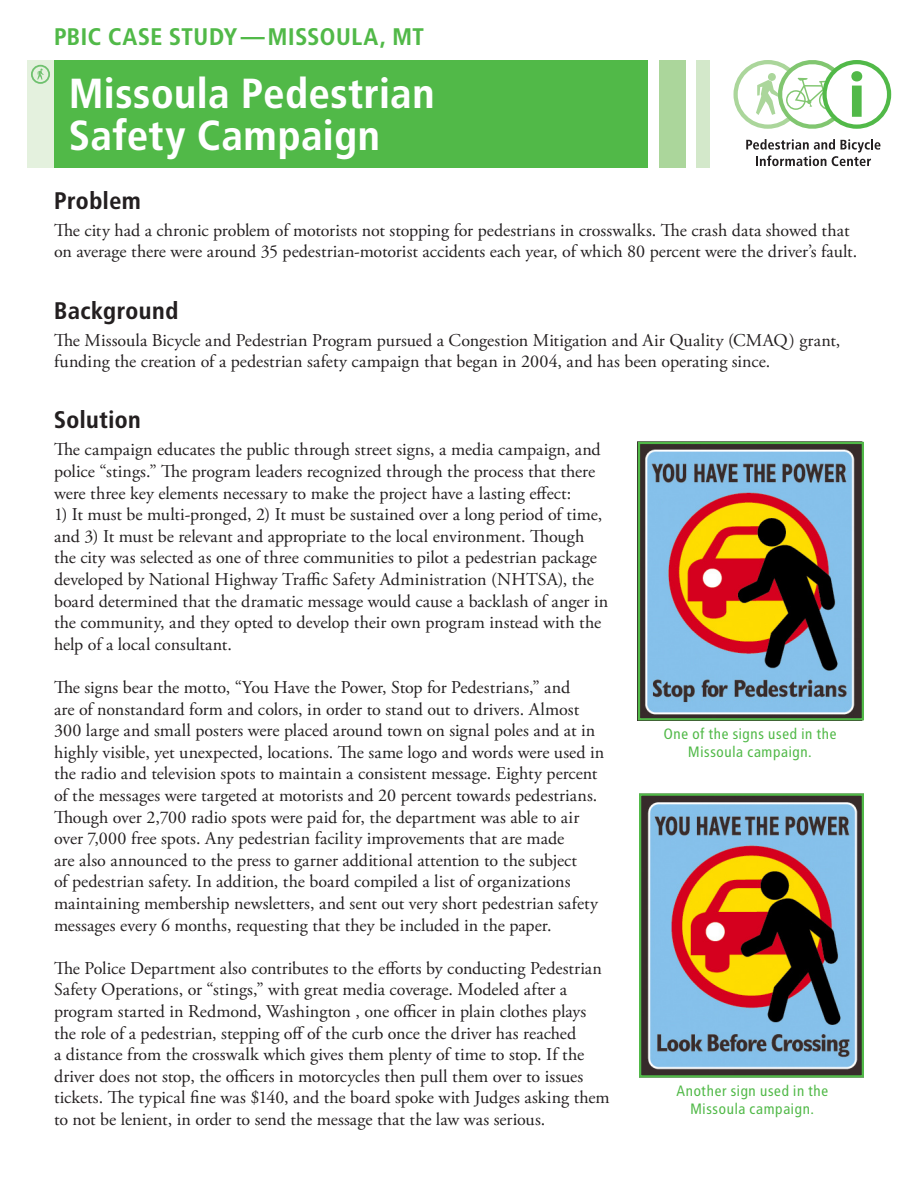
<style>
.page{position:relative;width:918px;height:1188px;background:#fff}
.page>*{position:absolute;margin:0;border:0;box-sizing:border-box;transform-origin:0 0}
.t1{font:700 42px/42px "Transit";letter-spacing:-.005em;color:#fff}
.H1a{font:700 24px "Transit";letter-spacing:.005em;color:#51b948}
.t2{font:700 24px "Transit";color:#231f20}
.mainContent{font:18px/21.6px "Adobe Garamond Pro";color:#231f20}
.t3{font:15px/18px "Transit";letter-spacing:.005em;color:#51b948;text-align:center}
</style>
<div class="page">
<div style="left:54px;top:60px;width:594px;height:108px;background:#51b948"></div>
<div style="left:27px;top:60px;width:27px;height:108px;background:#e4f1de"></div>
<div style="left:696px;top:60px;width:14px;height:108px;background:#d3e8ca"></div>
<div style="left:659px;top:60px;width:27px;height:108px;background:#abd69b"></div>
<svg style="left:37px;top:69px;width:7px;height:11px"></svg>
<div style="left:31px;top:65px;width:19px;height:19px;border:2px solid #6fc16f;border-radius:50%"></div>
<svg style="left:736px;top:62px;width:64px;height:65px"></svg>
<div style="left:734px;top:60px;width:68px;height:69px;border:4px solid #abd69b;border-radius:50%"></div>
<svg style="left:825px;top:62px;width:64px;height:65px"></svg>
<div style="left:822px;top:60px;width:69px;height:69px;border:4px solid #51b948;border-radius:50%"></div>
<svg style="left:746px;top:60px;width:134px;height:106px"></svg>
<img style="left:641px;top:445px;width:220px;height:272px">
<div style="left:638px;top:442px;width:226px;height:278px;border:2px solid #51b948"></div>
<img style="left:642px;top:797px;width:219px;height:278px">
<div style="left:639px;top:794px;width:225px;height:284px;border:2px solid #51b948"></div>
<p class="H1a" style="left:54px;top:22px;width:371px">PBIC Case Study—Missoula, MT</p>
<h1 class="t1" style="left:69px;top:73px;width:368px">Missoula Pedestrian<br>Safety Campaign</h1>
<h2 class="t2" style="left:54px;top:186px;width:89px">Problem</h2>
<p class="mainContent" style="left:54px;top:220px;width:805px">The city had a chronic problem of motorists not stopping for pedestrians in crosswalks. The crash data showed that on average there were around 35 pedestrian-motorist accidents each year, of which 80 percent were the driver’s fault.</p>
<h2 class="t2" style="left:54px;top:296px;width:126px">Background</h2>
<p class="mainContent" style="left:54px;top:330px;width:788px">The Missoula Bicycle and Pedestrian Program pursued a Congestion Mitigation and Air Quality (CMAQ) grant, funding the creation of a pedestrian safety campaign that began in 2004, and has been operating since.</p>
<h2 class="t2" style="left:54px;top:406px;width:89px">Solution</h2>
<p class="mainContent" style="left:54px;top:440px;width:548px">The campaign educates the public through street signs, a media campaign, and police “stings.” The program leaders recognized through the process that there were three key elements necessary to make the project have a lasting effect:</p>
<p class="mainContent" style="left:54px;top:504px;width:556px">1) It must be multi-pronged, 2) It must be sustained over a long period of time, and 3) It must be relevant and appropriate to the local environment. Though the city was selected as one of three communities to pilot a pedestrian package developed by National Highway Traffic Safety Administration (NHTSA), the board determined that the dramatic message would cause a backlash of anger in the community, and they opted to develop their own program instead with the help of a local consultant.</p>
<p class="mainContent" style="left:54px;top:677px;width:552px">The signs bear the motto, “You Have the Power, Stop for Pedestrians,” and<br>are of nonstandard form and colors, in order to stand out to drivers. Almost 300 large and small posters were placed around town on signal poles and at in highly visible, yet unexpected, locations. The same logo and words were used in the radio and television spots to maintain a consistent message. Eighty percent of the messages were targeted at motorists and 20 percent towards pedestrians.<br>Though over 2,700 radio spots were paid for, the department was able to air over 7,000 free spots. Any pedestrian facility improvements that are made<br>are also announced to the press to garner additional attention to the subject<br>of pedestrian safety. In addition, the board compiled a list of organizations maintaining membership newsletters, and sent out very short pedestrian safety messages every 6 months, requesting that they be included in the paper.</p>
<p class="mainContent" style="left:54px;top:958px;width:557px">The Police Department also contributes to the efforts by conducting Pedestrian Safety Operations, or “stings,” with great media coverage. Modeled after a program started in Redmond, Washington , one officer in plain clothes plays the role of a pedestrian, stepping off of the curb once the driver has reached<br>a distance from the crosswalk which gives them plenty of time to stop. If the driver does not stop, the officers in motorcycles then pull them over to issues tickets. The typical fine was $140, and the board spoke with Judges asking them to not be lenient, in order to send the message that the law was serious.</p>
<p class="t3" style="left:664px;top:725px;width:175px">One of the signs used in the<br>Missoula campaign.</p>
<p class="t3" style="left:676px;top:1082px;width:154px">Another sign used in the<br>Missoula campaign.</p>
</div>
